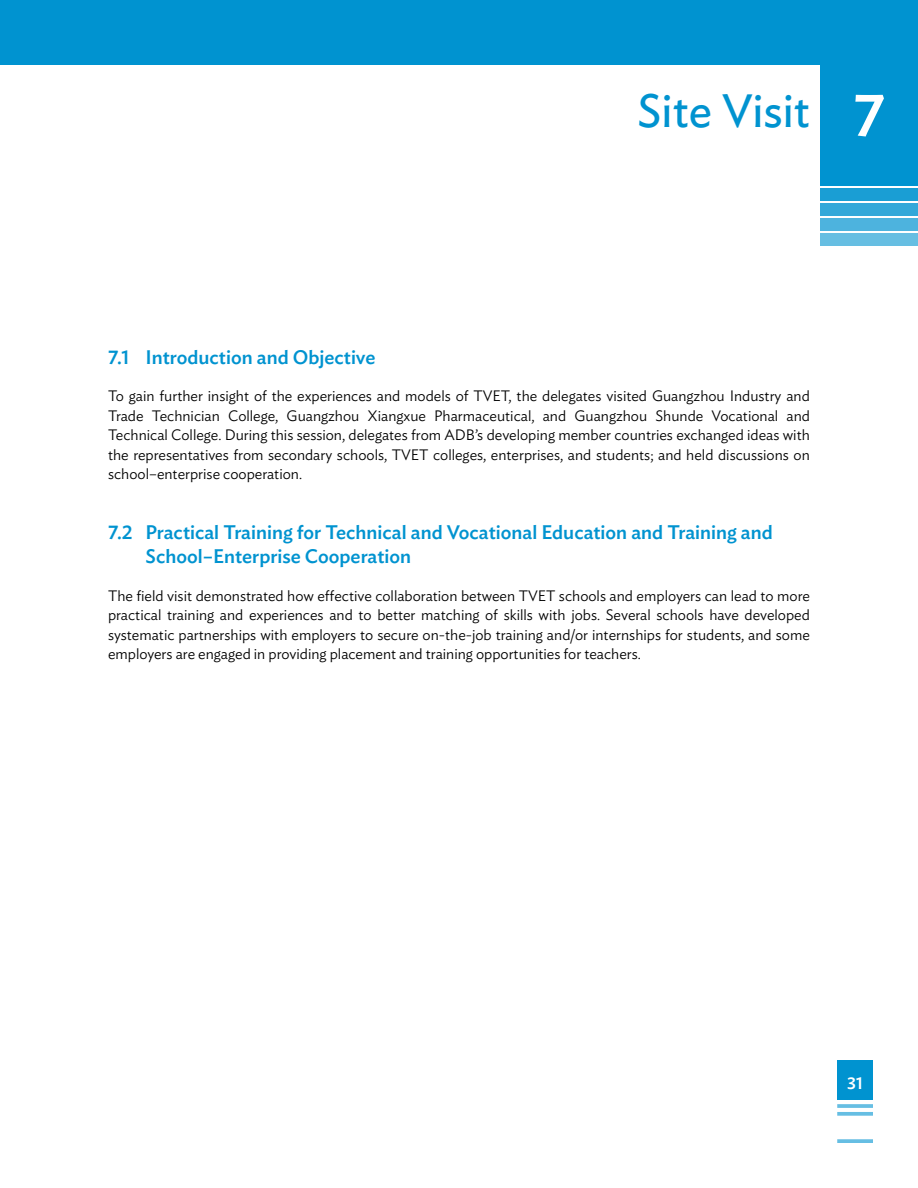
<style>
.page{position:relative;width:918px;height:1188px;background:#fff}
.page>*{position:absolute;margin:0;border:0;box-sizing:border-box;transform-origin:0 0}
.t1{font:46.5px "Ideal Sans";color:#0093d0}
.t2{font:500 19.5px/24px "Ideal Sans";color:#0093d0}
.t3{font:500 16.8px "Ideal Sans";color:#fff}
.t4{font:300 15px/19.5px "Ideal Sans";color:#000;text-align:justify}
.s1{font-weight:500;font-size:60px;color:#fff}
</style>
<div class="page">
<div style="left:837px;top:1060px;width:36px;height:40px;background:#0093d0"></div>
<svg style="left:837px;top:1104px;width:36px;height:4px"></svg>
<svg style="left:837px;top:1112px;width:36px;height:4px"></svg>
<svg style="left:837px;top:1139px;width:36px;height:4px"></svg>
<div style="left:821px;top:0;width:97px;height:185px;background:#0093d0"></div>
<div style="left:821px;top:188px;width:97px;height:13px;background:#1a9ed4"></div>
<div style="left:821px;top:203px;width:97px;height:13px;background:#33a8d9"></div>
<div style="left:821px;top:218px;width:97px;height:13px;background:#4db3de"></div>
<div style="left:821px;top:233px;width:97px;height:13px;background:#66bee2"></div>
<div style="left:0;top:0;width:918px;height:65px;background:#0093d0"></div>
<h1 class="t1" style="left:637px;top:76px;width:250px">Site Visit <span class="s1">7</span></h1>
<h2 class="t2" style="left:108px;top:343px;width:269px">7.1 Introduction and Objective</h2>
<p class="t4" style="left:108px;top:385px;width:704px">To gain further insight of the experiences and models of TVET, the delegates visited Guangzhou Industry and Trade Technician College, Guangzhou Xiangxue Pharmaceutical, and Guangzhou Shunde Vocational and Technical College. During this session, delegates from ADB’s developing member countries exchanged ideas with the representatives from secondary schools, TVET colleges, enterprises, and students; and held discussions on school–enterprise cooperation.</p>
<h2 class="t2" style="left:145px;top:519px;width:629px;text-indent:-37px">7.2 Practical Training for Technical and Vocational Education and Training and<br>School–Enterprise Cooperation</h2>
<p class="t4" style="left:108px;top:584px;width:704px">The field visit demonstrated how effective collaboration between TVET schools and employers can lead to more practical training and experiences and to better matching of skills with jobs. Several schools have developed systematic partnerships with employers to secure on-the-job training and/or internships for students, and some employers are engaged in providing placement and training opportunities for teachers.</p>
<p class="t3" style="left:847px;top:1070px;width:17px">31</p>
</div>
